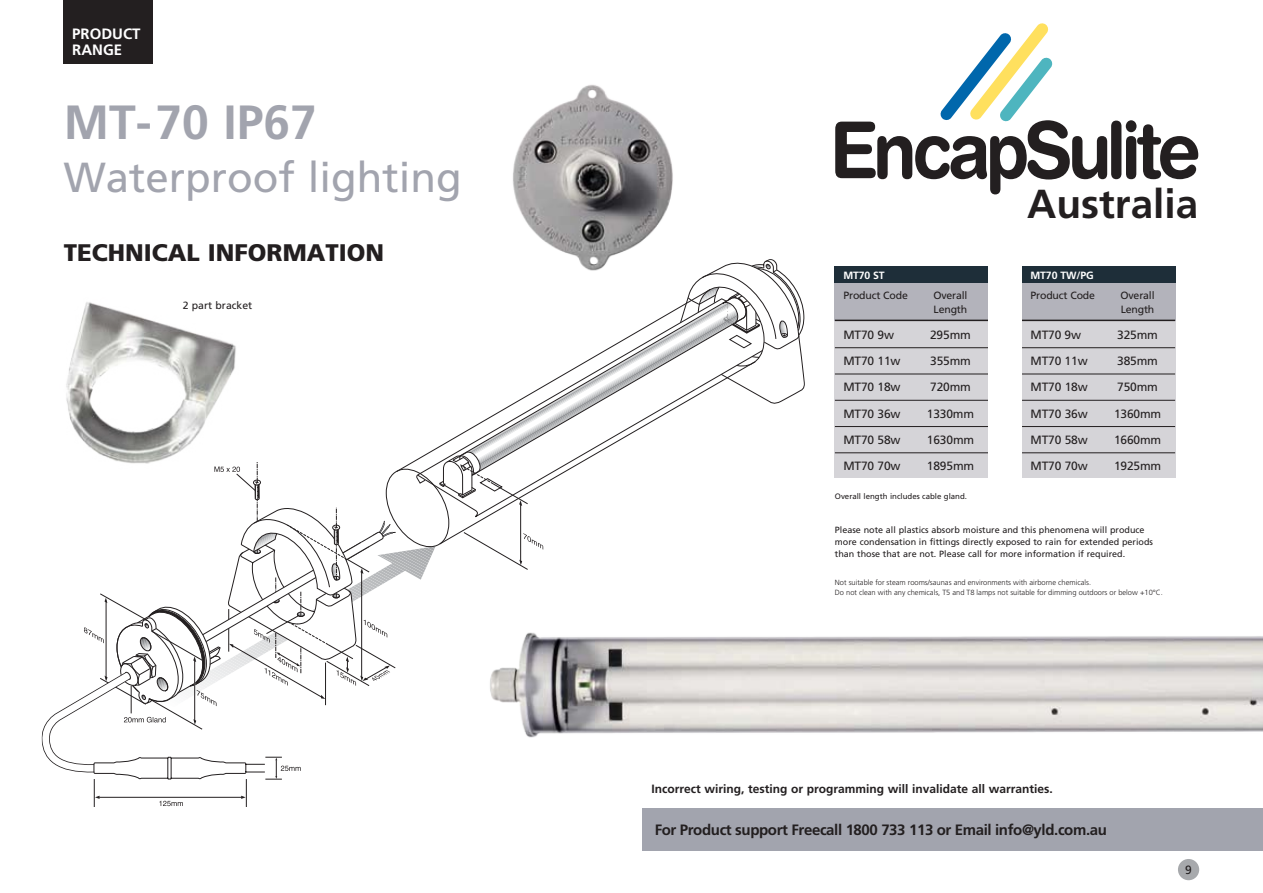
<style>
.page{position:relative;width:1263px;height:893px;background:#fff}
.page>*{position:absolute;margin:0;border:0;box-sizing:border-box;transform-origin:0 0}
.t1{font:700 48px "Frutiger CE";color:#a2a4ae}
.t2{font:42px "Frutiger CE";color:#a2a4ae}
.t3{font:700 40.5px "Frutiger CE";color:#231f20}
.t4{font:900 24px "Frutiger CE";color:#231f20}
.t5{font:700 15px "Frutiger CE";letter-spacing:-.025em;color:#231f20}
.t6{font:700 15px/16.5px "Frutiger CE";color:#fff}
.t7{font:12px "Frutiger CE";letter-spacing:-.015em;color:#231f20}
.t8{font:700 12px "Frutiger CE";color:#231f20}
.t9{font:10.5px/13.5px "Frutiger CE";letter-spacing:-.015em;color:#231f20}
.t10{font:700 10.5px "Frutiger CE";letter-spacing:-.015em;color:#fff}
.t11{font:9px/12px "Frutiger CE";color:#231f20}
.t12{font:7.8px "Frutiger CE";color:#231f20}
.t13{font:300 7.5px/10.5px "Frutiger CE";color:#231f20}
</style>
<div class="page">
<svg style="left:42px;top:259px;width:763px;height:548px"></svg>
<img style="left:422px;top:585px;width:841px;height:172px">
<img style="left:60px;top:281px;width:195px;height:199px">
<div style="left:642px;top:808px;width:621px;height:42px;background:#a2a4ae"></div>
<img style="left:502px;top:84px;width:181px;height:191px">
<div style="left:835px;top:266px;width:153px;height:17px;background:#1e2e39"></div>
<div style="left:1022px;top:266px;width:153px;height:17px;background:#1e2e39"></div>
<div style="left:835px;top:283px;width:153px;height:195px;background:#d5d4d8"></div>
<hr style="left:835px;top:347px;width:153px;height:1px;background:#231f20">
<hr style="left:835px;top:374px;width:153px;height:1px;background:#231f20">
<hr style="left:835px;top:400px;width:153px;height:1px;background:#231f20">
<hr style="left:835px;top:426px;width:153px;height:1px;background:#231f20">
<hr style="left:835px;top:452px;width:153px;height:1px;background:#231f20">
<div style="left:835px;top:283px;width:153px;height:38px;background:#b3b3bb"></div>
<hr style="left:835px;top:320px;width:153px;height:1px;background:#231f20">
<div style="left:1022px;top:283px;width:153px;height:195px;background:#d5d4d8"></div>
<hr style="left:1022px;top:347px;width:153px;height:1px;background:#231f20">
<hr style="left:1022px;top:374px;width:153px;height:1px;background:#231f20">
<hr style="left:1022px;top:400px;width:153px;height:1px;background:#231f20">
<hr style="left:1022px;top:426px;width:153px;height:1px;background:#231f20">
<hr style="left:1022px;top:452px;width:153px;height:1px;background:#231f20">
<div style="left:1022px;top:283px;width:153px;height:38px;background:#b3b3bb"></div>
<hr style="left:1022px;top:320px;width:153px;height:1px;background:#231f20">
<div style="left:64px;top:0;width:89px;height:64px;background:#231f20"></div>
<div style="left:1178px;top:859px;width:21px;height:21px;background:#a7a9ac;border-radius:50%"></div>
<svg style="left:835px;top:23px;width:363px;height:171px"></svg>
<h3 class="t6" style="left:72px;top:25px;width:70px">PRODUCT<br>RANGE</h3>
<h1 class="t1" style="left:64px;top:94px;width:255px">MT-70 IP67</h1>
<h2 class="t2" style="left:64px;top:153px;width:399px">Waterproof lighting</h2>
<h3 class="t4" style="left:64px;top:238px;width:322px">TECHNICAL INFORMATION</h3>
<p class="t9" style="left:183px;top:299px;width:71px">2 part bracket</p>
<h3 class="t3" style="left:1027px;top:180px;width:173px">Australia</h3>
<p class="t10" style="left:843px;top:269px;width:43px">MT70 ST</p>
<p class="t10" style="left:1030px;top:269px;width:65px">MT70 TW/PG</p>
<p class="t9" style="left:927px;top:289px;width:48px">Overalled</p>
<h3 class="t7" style="left:843px;top:328px;width:52px">MT70 9w</h3>
<h3 class="t7" style="left:930px;top:328px;width:42px">295mm</h3>
<h3 class="t7" style="left:843px;top:354px;width:59px">MT70 11w</h3>
<h3 class="t7" style="left:930px;top:354px;width:42px">355mm</h3>
<h3 class="t7" style="left:843px;top:380px;width:59px">MT70 18w</h3>
<h3 class="t7" style="left:930px;top:380px;width:42px">720mm</h3>
<h3 class="t7" style="left:843px;top:406px;width:59px">MT70 36w</h3>
<h3 class="t7" style="left:927px;top:406px;width:49px">1330mm</h3>
<h3 class="t7" style="left:843px;top:433px;width:59px">MT70 58w</h3>
<h3 class="t7" style="left:927px;top:433px;width:49px">1630mm</h3>
<h3 class="t7" style="left:843px;top:459px;width:59px">MT70 70w</h3>
<h3 class="t7" style="left:927px;top:459px;width:49px">1895mm</h3>
<p class="t9" style="left:843px;top:289px;width:66px">Product Code</p>
<p class="t9" style="left:933px;top:289px;width:36px">Overall<br>Length</p>
<p class="t9" style="left:1114px;top:289px;width:48px">Overalled</p>
<h3 class="t7" style="left:1030px;top:328px;width:52px">MT70 9w</h3>
<h3 class="t7" style="left:1117px;top:328px;width:42px">325mm</h3>
<h3 class="t7" style="left:1030px;top:354px;width:59px">MT70 11w</h3>
<h3 class="t7" style="left:1117px;top:354px;width:42px">385mm</h3>
<h3 class="t7" style="left:1030px;top:380px;width:59px">MT70 18w</h3>
<h3 class="t7" style="left:1117px;top:380px;width:42px">750mm</h3>
<h3 class="t7" style="left:1030px;top:406px;width:59px">MT70 36w</h3>
<h3 class="t7" style="left:1114px;top:406px;width:49px">1360mm</h3>
<h3 class="t7" style="left:1030px;top:433px;width:59px">MT70 58w</h3>
<h3 class="t7" style="left:1114px;top:433px;width:49px">1660mm</h3>
<h3 class="t7" style="left:1030px;top:459px;width:59px">MT70 70w</h3>
<h3 class="t7" style="left:1114px;top:459px;width:49px">1925mm</h3>
<p class="t9" style="left:1030px;top:289px;width:66px">Product Code</p>
<p class="t9" style="left:1120px;top:289px;width:36px">Overall<br>Length</p>
<p class="t12" style="left:835px;top:491px;width:134px">Overall length includes cable gland.</p>
<p class="t11" style="left:835px;top:523px;width:320px">Please note all plastics absorb moisture and this phenomena will produce more condensation in fittings directly exposed to rain for extended periods than those that are not. Please call for more information if required.</p>
<p class="t13" style="left:835px;top:577px;width:329px">Not suitable for steam rooms/saunas and environments with airborne chemicals.<br>Do not clean with any chemicals, T5 and T8 lamps not suitable for dimming outdoors or below +10°C.</p>
<h3 class="t8" style="left:651px;top:782px;width:403px">Incorrect wiring, testing or programming will invalidate all warranties.</h3>
<h3 class="t5" style="left:655px;top:820px;width:454px">For Product support Freecall 1800 733 113 or Email info@yld.com.au</h3>
<h3 class="t7" style="left:1185px;top:863px;width:8px">9</h3>
</div>
